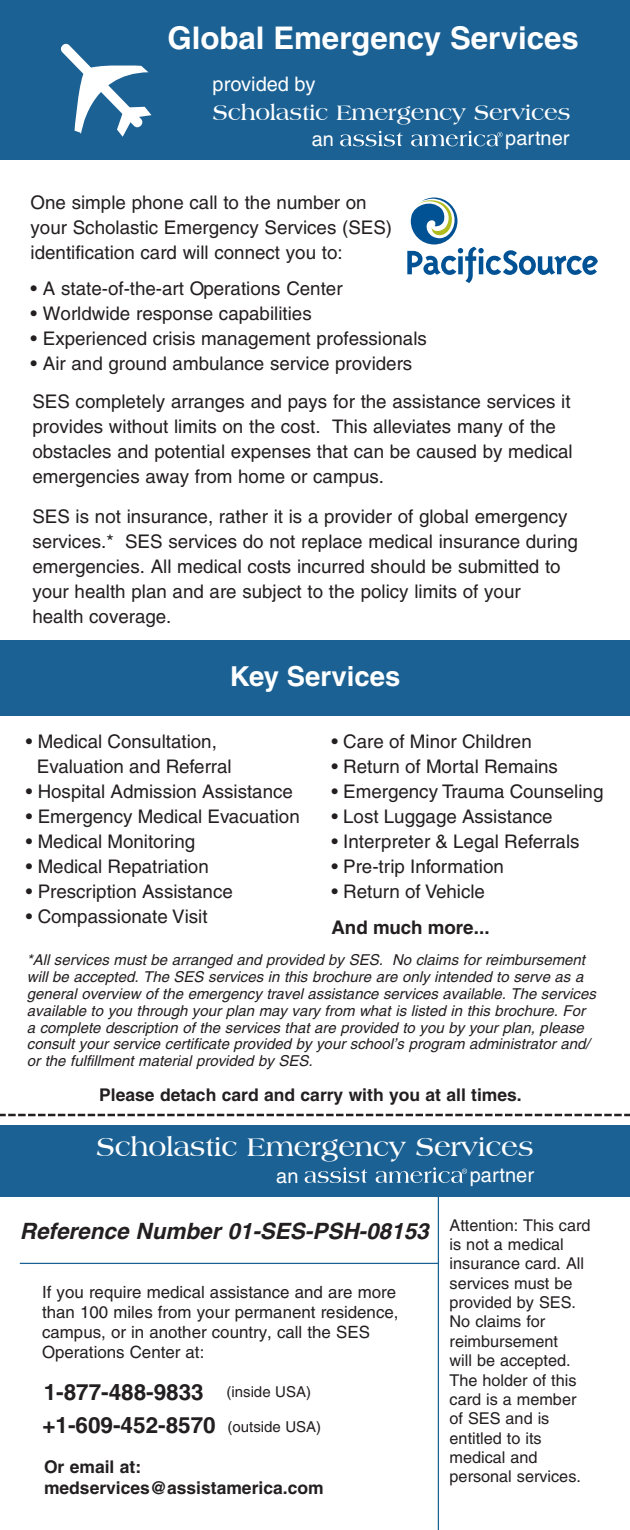
<style>
.page{position:relative;width:630px;height:1530px;background:#fff}
.page>*{position:absolute;margin:0;border:0;box-sizing:border-box;transform-origin:0 0}
.t1{font:700 31.25px "Helvetica";color:#fff}
.t2{font:700 27.5px "Americana BT";color:#fff}
.t3{font:700 27.5px "Helvetica";color:#fff}
.t4{font:italic 700 22.5px "Helvetica";color:#231f20}
.t5{font:700 22.5px "Helvetica";color:#231f20}
.t6{font:700 22.5px "Americana BT";color:#fff}
.t7{font:20px "Helvetica";color:#fff}
.t8{font:18.75px/25px "Helvetica";color:#231f20}
.t9{font:700 18.75px "Helvetica";color:#231f20}
.t10{font:700 17.5px "Helvetica";color:#231f20}
.t11{font:17px/20px "Helvetica";color:#231f20}
.t12{font:16.25px/19.2px "Helvetica";color:#231f20}
.t13{font:italic 15px/17px "Helvetica";color:#231f20}
.t14{font:15px "Helvetica";color:#231f20}
</style>
<div class="page">
<div style="left:0;top:0;width:630px;height:159px;background:#1b6194"></div>
<svg style="left:61px;top:43px;width:90px;height:94px"></svg>
<svg style="left:0;top:1114px;width:630px;height:2px"></svg>
<div style="left:0;top:1125px;width:630px;height:72px;background:#1b6194"></div>
<hr style="left:438px;top:1196px;width:1px;height:334px;background:#1b6194">
<hr style="left:20px;top:1263px;width:418px;height:1px;background:#1b6194">
<div style="left:0;top:641px;width:630px;height:75px;background:#1b6194"></div>
<svg style="left:305px;top:1167px;width:62px;height:16px"></svg>
<svg style="left:376px;top:1167px;width:91px;height:16px"></svg>
<svg style="left:340px;top:131px;width:63px;height:15px"></svg>
<svg style="left:411px;top:131px;width:92px;height:15px"></svg>
<svg style="left:407px;top:198px;width:191px;height:85px"></svg>
<p class="t1" style="left:167px;top:19px;width:413px">Global Emergency Services</p>
<p class="t7" style="left:213px;top:72px;width:104px">provided by</p>
<p class="t6" style="left:213px;top:99px;width:359px">Scholastic Emergency Services</p>
<p class="t7" style="left:312px;top:128px;width:24px">an</p>
<p class="t7" style="left:505px;top:127px;width:66px">partner</p>
<p class="t8" style="left:31px;top:189px;width:363px">One simple phone call to the number on your Scholastic Emergency Services (SES) identification card will connect you to:</p>
<p class="t8" style="left:31px;top:276px;width:314px">• A state-of-the-art Operations Center</p>
<p class="t8" style="left:31px;top:301px;width:283px">• Worldwide response capabilities</p>
<p class="t8" style="left:31px;top:326px;width:398px">• Experienced crisis management professionals</p>
<p class="t8" style="left:31px;top:351px;width:383px">• Air and ground ambulance service providers</p>
<p class="t8" style="left:32px;top:389px;width:542px">SES completely arranges and pays for the assistance services it provides without limits on the cost. This alleviates many of the obstacles and potential expenses that can be caused by medical emergencies away from home or campus.</p>
<p class="t8" style="left:32px;top:504px;width:547px">SES is not insurance, rather it is a provider of global emergency services.* SES services do not replace medical insurance during emergencies. All medical costs incurred should be submitted to your health plan and are subject to the policy limits of your<br>health coverage.</p>
<p class="t3" style="left:230px;top:660px;width:172px">Key Services</p>
<p class="t8" style="left:26px;top:729px;width:193px">• Medical Consultation,</p>
<p class="t8" style="left:37px;top:754px;width:196px">Evaluation and Referral</p>
<p class="t8" style="left:26px;top:779px;width:269px">• Hospital Admission Assistance</p>
<p class="t8" style="left:26px;top:804px;width:275px">• Emergency Medical Evacuation</p>
<p class="t8" style="left:26px;top:829px;width:171px">• Medical Monitoring</p>
<p class="t8" style="left:26px;top:854px;width:184px">• Medical Repatriation</p>
<p class="t8" style="left:26px;top:879px;width:208px">• Prescription Assistance</p>
<p class="t8" style="left:26px;top:904px;width:183px">• Compassionate Visit</p>
<p class="t8" style="left:331px;top:729px;width:202px">• Care of Minor Children</p>
<p class="t8" style="left:331px;top:754px;width:228px">• Return of Mortal Remains</p>
<p class="t8" style="left:331px;top:779px;width:274px">• Emergency Trauma Counseling</p>
<p class="t8" style="left:331px;top:804px;width:223px">• Lost Luggage Assistance</p>
<p class="t8" style="left:331px;top:829px;width:250px">• Interpreter &amp; Legal Referrals</p>
<p class="t8" style="left:331px;top:854px;width:174px">• Pre-trip Information</p>
<p class="t8" style="left:331px;top:879px;width:155px">• Return of Vehicle</p>
<p class="t9" style="left:331px;top:916px;width:160px">And much more...</p>
<p class="t13" style="left:27px;top:951px;width:571px">*All services must be arranged and provided by SES. No claims for reimbursement will be accepted. The SES services in this brochure are only intended to serve as a general overview of the emergency travel assistance services available. The services available to you through your plan may vary from what is listed in this brochure. For a complete description of the services that are provided to you by your plan, please consult your service certificate provided by your school’s program administrator and/ or the fulfillment material provided by SES.</p>
<p class="t10" style="left:99px;top:1084px;width:424px">Please detach card and carry with you at all times.</p>
<p class="t2" style="left:96px;top:1130px;width:439px">Scholastic Emergency Services</p>
<p class="t7" style="left:276px;top:1164px;width:24px">an</p>
<p class="t7" style="left:470px;top:1163px;width:66px">partner</p>
<p class="t4" style="left:20px;top:1218px;width:410px">Reference Number 01-SES-PSH-08153</p>
<p class="t11" style="left:42px;top:1282px;width:358px">If you require medical assistance and are more than 100 miles from your permanent residence, campus, or in another country, call the SES Operations Center at:</p>
<p class="t5" style="left:44px;top:1378px;width:162px">1-877-488-9833</p>
<p class="t14" style="left:227px;top:1384px;width:86px">(inside USA)</p>
<p class="t5" style="left:42px;top:1412px;width:175px">+1-609-452-8570</p>
<p class="t14" style="left:228px;top:1419px;width:95px">(outside USA)</p>
<p class="t10" style="left:44px;top:1456px;width:99px">Or email at:</p>
<p class="t10" style="left:44px;top:1477px;width:281px">medservices@assistamerica.com</p>
<p class="t12" style="left:450px;top:1215px;width:142px">Attention: This card is not a medical</p>
<p class="t12" style="left:450px;top:1254px;width:136px">insurance card. All services must be provided by SES.<br>No claims for reimbursement will be accepted.<br>The holder of this card is a member of SES and is entitled to its medical and personal services.</p>
</div>
